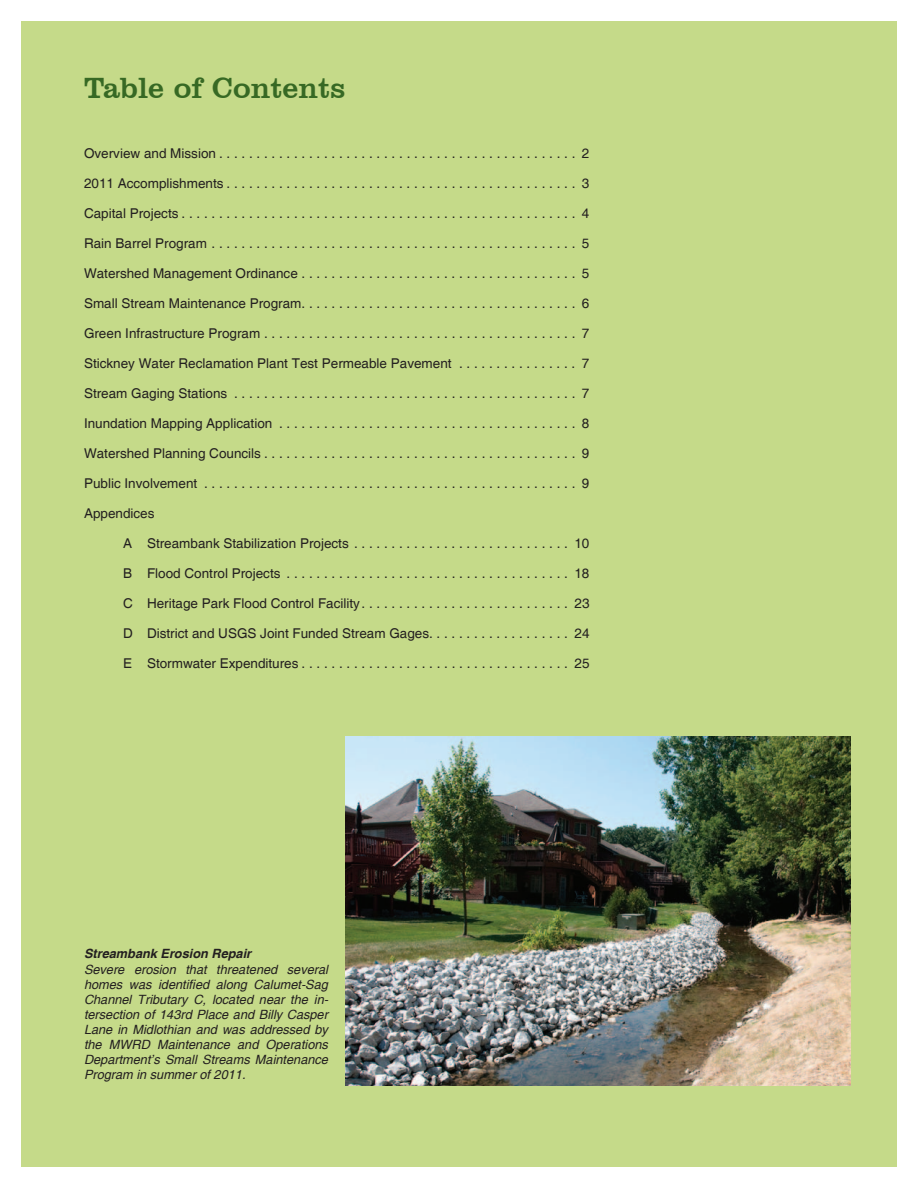
<style>
.page{position:relative;width:918px;height:1188px;background:#fff}
.page>*{position:absolute;margin:0;border:0;box-sizing:border-box;transform-origin:0 0}
.t1{font:30px "Clarendon BT";color:#376924}
.t2{font:13.5px "Helvetica";color:#231f20}
.t3{font:italic 12.75px/15px "Helvetica";color:#231f20;text-align:justify}
.t4{font:italic 700 12.75px "Helvetica";color:#231f20}
</style>
<div class="page">
<div style="left:21px;top:21px;width:876px;height:1146px;background:#c5da89"></div>
<img style="left:346px;top:737px;width:504px;height:349px">
<h1 class="t1" style="left:84px;top:69px;width:263px">Table of Contents</h1>
<p class="t2" style="left:84px;top:145px;width:507px">Overview and Mission . . . . . . . . . . . . . . . . . . . . . . . . . . . . . . . . . . . . . . . . . . . . . . . . 2</p>
<p class="t2" style="left:84px;top:175px;width:507px">2011 Accomplishments . . . . . . . . . . . . . . . . . . . . . . . . . . . . . . . . . . . . . . . . . . . . . . . 3</p>
<p class="t2" style="left:84px;top:205px;width:507px">Capital Projects . . . . . . . . . . . . . . . . . . . . . . . . . . . . . . . . . . . . . . . . . . . . . . . . . . . . . 4</p>
<p class="t2" style="left:84px;top:235px;width:507px">Rain Barrel Program . . . . . . . . . . . . . . . . . . . . . . . . . . . . . . . . . . . . . . . . . . . . . . . . . 5</p>
<p class="t2" style="left:84px;top:265px;width:507px">Watershed Management Ordinance . . . . . . . . . . . . . . . . . . . . . . . . . . . . . . . . . . . . . 5</p>
<p class="t2" style="left:84px;top:295px;width:507px">Small Stream Maintenance Program..................................... 6</p>
<p class="t2" style="left:84px;top:325px;width:507px">Green Infrastructure Program . . . . . . . . . . . . . . . . . . . . . . . . . . . . . . . . . . . . . . . . . . 7</p>
<p class="t2" style="left:84px;top:355px;width:507px">Stickney Water Reclamation Plant Test Permeable Pavement . . . . . . . . . . . . . . . . 7</p>
<p class="t2" style="left:84px;top:385px;width:507px">Stream Gaging Stations . . . . . . . . . . . . . . . . . . . . . . . . . . . . . . . . . . . . . . . . . . . . . . 7</p>
<p class="t2" style="left:84px;top:415px;width:507px">Inundation Mapping Application . . . . . . . . . . . . . . . . . . . . . . . . . . . . . . . . . . . . . . . . 8</p>
<p class="t2" style="left:84px;top:445px;width:507px">Watershed Planning Councils . . . . . . . . . . . . . . . . . . . . . . . . . . . . . . . . . . . . . . . . . . 9</p>
<p class="t2" style="left:84px;top:475px;width:507px">Public Involvement . . . . . . . . . . . . . . . . . . . . . . . . . . . . . . . . . . . . . . . . . . . . . . . . . . 9</p>
<p class="t2" style="left:84px;top:505px;width:72px">Appendices</p>
<p class="t2" style="left:123px;top:535px;width:468px">A Streambank Stabilization Projects . . . . . . . . . . . . . . . . . . . . . . . . . . . . . 10</p>
<p class="t2" style="left:123px;top:565px;width:468px">B Flood Control Projects . . . . . . . . . . . . . . . . . . . . . . . . . . . . . . . . . . . . . . 18</p>
<p class="t2" style="left:123px;top:595px;width:468px">C Heritage Park Flood Control Facility . . . . . . . . . . . . . . . . . . . . . . . . . . . . 23</p>
<p class="t2" style="left:123px;top:625px;width:468px">D District and USGS Joint Funded Stream Gages. . . . . . . . . . . . . . . . . . . 24</p>
<p class="t2" style="left:123px;top:655px;width:468px">E Stormwater Expenditures . . . . . . . . . . . . . . . . . . . . . . . . . . . . . . . . . . . . 25</p>
<p class="t4" style="left:84px;top:946px;width:169px">Streambank Erosion Repair</p>
<p class="t3" style="left:84px;top:963px;width:246px">Severe erosion that threatened several homes was identified along Calumet-Sag Channel Tributary C, located near the in&shy;tersection of 143rd Place and Billy Casper Lane in Midlothian and was addressed by the MWRD Maintenance and Operations Department’s Small Streams Maintenance Program in summer of 2011.</p>
</div>
